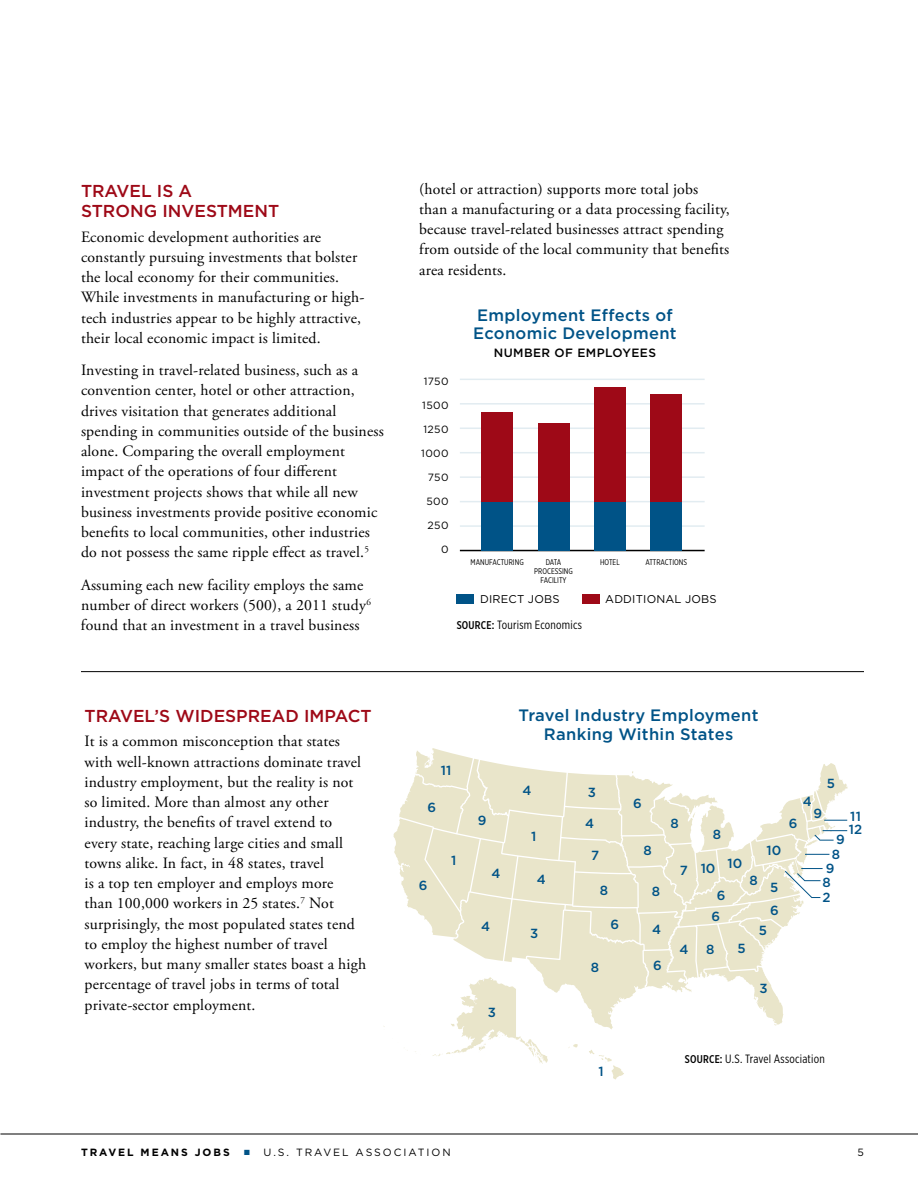
<style>
.page{position:relative;width:918px;height:1188px;background:#fff}
.page>*{position:absolute;margin:0;border:0;box-sizing:border-box;transform-origin:0 0}
.t1{font:500 17.25px/20.2px "Gotham";color:#9e0917}
.t2{font:500 16.5px/18.8px "Gotham";letter-spacing:.02em;color:#005387;text-align:center}
.t3{font:15.75px/20.2px "Adobe Garamond Pro";letter-spacing:.01em;color:#000}
.t4{font:500 13.2px/20.4px "Gotham";color:#005387;text-align:center}
.t5{font:12px "Gotham X Narrow";letter-spacing:.02em;color:#000}
.t6{font:500 12px "Gotham";letter-spacing:.035em;color:#000}
.t7{font:11.25px "Gotham";letter-spacing:.015em;color:#000}
.t8{font:10.5px "Gotham";letter-spacing:.035em;color:#000}
.t9{font:700 10.5px "Gotham";letter-spacing:.185em;color:#000}
.t10{font:8.25px "Gotham X Narrow";letter-spacing:.005em;color:#000}
.s1{font-weight:500;font-size:11.25px}
.s2{color:#005387}
</style>
<div class="page">
<hr style="left:0;top:1134px;width:918px;height:1px;background:#000">
<hr style="left:81px;top:671px;width:783px;height:1px;background:#000">
<svg style="left:393px;top:748px;width:455px;height:332px"></svg>
<div style="left:457px;top:594px;width:17px;height:10px;background:#005387"></div>
<div style="left:582px;top:594px;width:17px;height:10px;background:#9e0917"></div>
<hr style="left:460px;top:501px;width:245px;height:1px;background:#e2ecf1">
<hr style="left:460px;top:525px;width:245px;height:2px;background:#e2ecf1">
<hr style="left:460px;top:452px;width:245px;height:1px;background:#e2ecf1">
<hr style="left:460px;top:476px;width:245px;height:2px;background:#e2ecf1">
<hr style="left:460px;top:403px;width:245px;height:2px;background:#e2ecf1">
<hr style="left:460px;top:428px;width:245px;height:1px;background:#e2ecf1">
<hr style="left:460px;top:379px;width:245px;height:1px;background:#e2ecf1">
<hr style="left:460px;top:550px;width:245px;height:1px;background:#000">
<div style="left:481px;top:412px;width:32px;height:90px;background:#9e0917"></div>
<div style="left:481px;top:502px;width:32px;height:48px;background:#005387"></div>
<div style="left:538px;top:423px;width:32px;height:79px;background:#9e0917"></div>
<div style="left:538px;top:502px;width:32px;height:48px;background:#005387"></div>
<div style="left:594px;top:387px;width:32px;height:115px;background:#9e0917"></div>
<div style="left:594px;top:502px;width:32px;height:48px;background:#005387"></div>
<div style="left:650px;top:394px;width:32px;height:108px;background:#9e0917"></div>
<div style="left:650px;top:502px;width:32px;height:48px;background:#005387"></div>
<p class="t1" style="left:81px;top:180px;width:186px">Travel is a<br>Strong Investment</p>
<p class="t3" style="left:81px;top:227px;width:285px">Economic development authorities are constantly pursuing investments that bolster the local economy for their communities.<br>While investments in manufacturing or high&shy;tech industries appear to be highly attractive, their local economic impact is limited.</p>
<p class="t3" style="left:81px;top:361px;width:304px">Investing in travel-related business, such as a convention center, hotel or other attraction, drives visitation that generates additional spending in communities outside of the business alone. Comparing the overall employment impact of the operations of four different investment projects shows that while all new business investments provide positive economic benefits to local communities, other industries do not possess the same ripple effect as travel.<sup>5</sup></p>
<p class="t3" style="left:81px;top:575px;width:291px">Assuming each new facility employs the same number of direct workers (500), a 2011 study<sup>6 </sup>found that an investment in a travel business</p>
<p class="t1" style="left:85px;top:705px;width:284px">Travel’s Widespread I mpact</p>
<p class="t3" style="left:85px;top:732px;width:283px">It is a common misconception that states with well-known attractions dominate travel industry employment, but the reality is not so limited. More than almost any other industry, the benefits of travel extend to every state, reaching large cities and small towns alike. In fact, in 48 states, travel<br>is a top ten employer and employs more<br>than 100,000 workers in 25 states.<sup>7</sup> Not surprisingly, the most populated states tend to employ the highest number of travel workers, but many smaller states boast a high percentage of travel jobs in terms of total private-sector employment.</p>
<p class="t3" style="left:419px;top:179px;width:312px">(hotel or attraction) supports more total jobs than a manufacturing or a data processing facility, because travel-related businesses attract spending from outside of the local community that benefits area residents.</p>
<p class="t8" style="left:424px;top:375px;width:26px">1750</p>
<p class="t8" style="left:422px;top:399px;width:28px">1500</p>
<p class="t8" style="left:424px;top:423px;width:27px">1250</p>
<p class="t8" style="left:421px;top:447px;width:29px">1000</p>
<p class="t8" style="left:428px;top:471px;width:22px">750</p>
<p class="t8" style="left:426px;top:495px;width:24px">500</p>
<p class="t8" style="left:428px;top:519px;width:22px">250</p>
<p class="t8" style="left:441px;top:543px;width:9px">0</p>
<p class="t2" style="left:473px;top:305px;width:205px;text-align:left">Employment Effects of<br>Economic Development</p>
<p class="t6" style="left:494px;top:346px;width:162px">Number of Employees</p>
<p class="t10" style="left:471px;top:557px;width:19px">MANUFACTURI</p>
<p class="t10" style="left:515px;top:557px;width:11px">NG</p>
<p class="t10" style="left:546px;top:557px;width:9px">DATA</p>
<p class="t10" style="left:534px;top:566px;width:9px">PROCESSI</p>
<p class="t10" style="left:564px;top:566px;width:11px">NG</p>
<p class="t10" style="left:541px;top:575px;width:8px">FACILIT</p>
<p class="t10" style="left:563px;top:575px;width:6px">Y</p>
<p class="t10" style="left:600px;top:557px;width:10px">HOTEL</p>
<p class="t10" style="left:645px;top:557px;width:9px">ATTRACTIO</p>
<p class="t10" style="left:679px;top:557px;width:9px">NS</p>
<p class="t7" style="left:474px;top:593px;width:87px">DI RECT JOBS</p>
<p class="t7" style="left:599px;top:593px;width:119px">ADDITIONAL JOBS</p>
<p class="t5" style="left:457px;top:617px;width:127px"><span class="s1">SOURCE:</span> TOURISM ECONOMICS</p>
<p class="t2" style="left:519px;top:705px;width:241px">Travel I ndustry Employment<br>Ranking Within States</p>
<p class="t4" style="left:441px;top:760px;width:12px">11</p>
<p class="t4" style="left:428px;top:797px;width:10px">6</p>
<p class="t4" style="left:419px;top:875px;width:10px">6</p>
<p class="t4" style="left:451px;top:850px;width:7px">1</p>
<p class="t4" style="left:478px;top:810px;width:10px">9</p>
<p class="t4" style="left:523px;top:780px;width:10px">4</p>
<p class="t4" style="left:531px;top:826px;width:7px">1</p>
<p class="t4" style="left:588px;top:782px;width:10px">3</p>
<p class="t4" style="left:585px;top:813px;width:10px">4</p>
<p class="t4" style="left:591px;top:845px;width:10px">7</p>
<p class="t4" style="left:633px;top:793px;width:10px">6</p>
<p class="t4" style="left:643px;top:840px;width:10px">8</p>
<p class="t4" style="left:670px;top:813px;width:10px">8</p>
<p class="t4" style="left:491px;top:863px;width:10px">4</p>
<p class="t4" style="left:680px;top:860px;width:10px">7</p>
<p class="t4" style="left:537px;top:869px;width:10px">4</p>
<p class="t4" style="left:600px;top:880px;width:10px">8</p>
<p class="t4" style="left:652px;top:881px;width:10px">8</p>
<p class="t4" style="left:610px;top:914px;width:10px">6</p>
<p class="t4" style="left:481px;top:916px;width:10px">4</p>
<p class="t4" style="left:652px;top:918px;width:10px">4</p>
<p class="t4" style="left:530px;top:922px;width:10px">3</p>
<p class="t4" style="left:827px;top:773px;width:10px">5</p>
<p class="t4" style="left:803px;top:791px;width:10px">4</p>
<p class="t4" style="left:713px;top:824px;width:10px">8</p>
<p class="t4" style="left:701px;top:855px;width:43px">10 10</p>
<p class="t4" style="left:767px;top:839px;width:16px">10</p>
<p class="t4" style="left:789px;top:813px;width:10px">6</p>
<p class="t4" style="left:814px;top:803px;width:10px">9</p>
<p class="t4" style="left:849px;top:809px;width:15px;line-height:13.2px;text-align:left">11<br>12</p>
<p class="t4" style="left:836px;top:829px;width:10px">9</p>
<p class="t4" style="left:832px;top:844px;width:10px">8</p>
<p class="t4" style="left:826px;top:858px;width:10px">9</p>
<p class="t4" style="left:711px;top:885px;width:16px">6<br>6</p>
<p class="t4" style="left:749px;top:870px;width:10px">8</p>
<p class="t4" style="left:770px;top:876px;width:10px">5</p>
<p class="t4" style="left:770px;top:900px;width:10px">6</p>
<p class="t4" style="left:822px;top:871px;width:10px">8</p>
<p class="t4" style="left:822px;top:887px;width:10px">2</p>
<p class="t4" style="left:759px;top:920px;width:10px">5</p>
<p class="t4" style="left:679px;top:939px;width:10px">4</p>
<p class="t4" style="left:706px;top:939px;width:10px">8</p>
<p class="t4" style="left:737px;top:938px;width:10px">5</p>
<p class="t4" style="left:591px;top:957px;width:10px">8</p>
<p class="t4" style="left:653px;top:955px;width:10px">6</p>
<p class="t4" style="left:760px;top:977px;width:10px">3</p>
<p class="t4" style="left:488px;top:1002px;width:10px">3</p>
<p class="t5" style="left:685px;top:1051px;width:141px"><span class="s1">SOURCE:</span> U.S. TRAVEL ASSOCIATION</p>
<p class="t4" style="left:599px;top:1060px;width:7px">1</p>
<p class="t9" style="left:81px;top:1146px;width:150px">TRAVEL MEANS JOBS</p>
<p class="t8" style="left:244px;top:1147px;width:71px"><span class="s2">■</span> U.S . TRAVEL</p>
<p class="t8" style="left:356px;top:1147px;width:10px">ASSO</p>
<p class="t8" style="left:394px;top:1147px;width:48px">CIATION</p>
<p class="t8" style="left:858px;top:1147px;width:8px">5</p>
</div>
